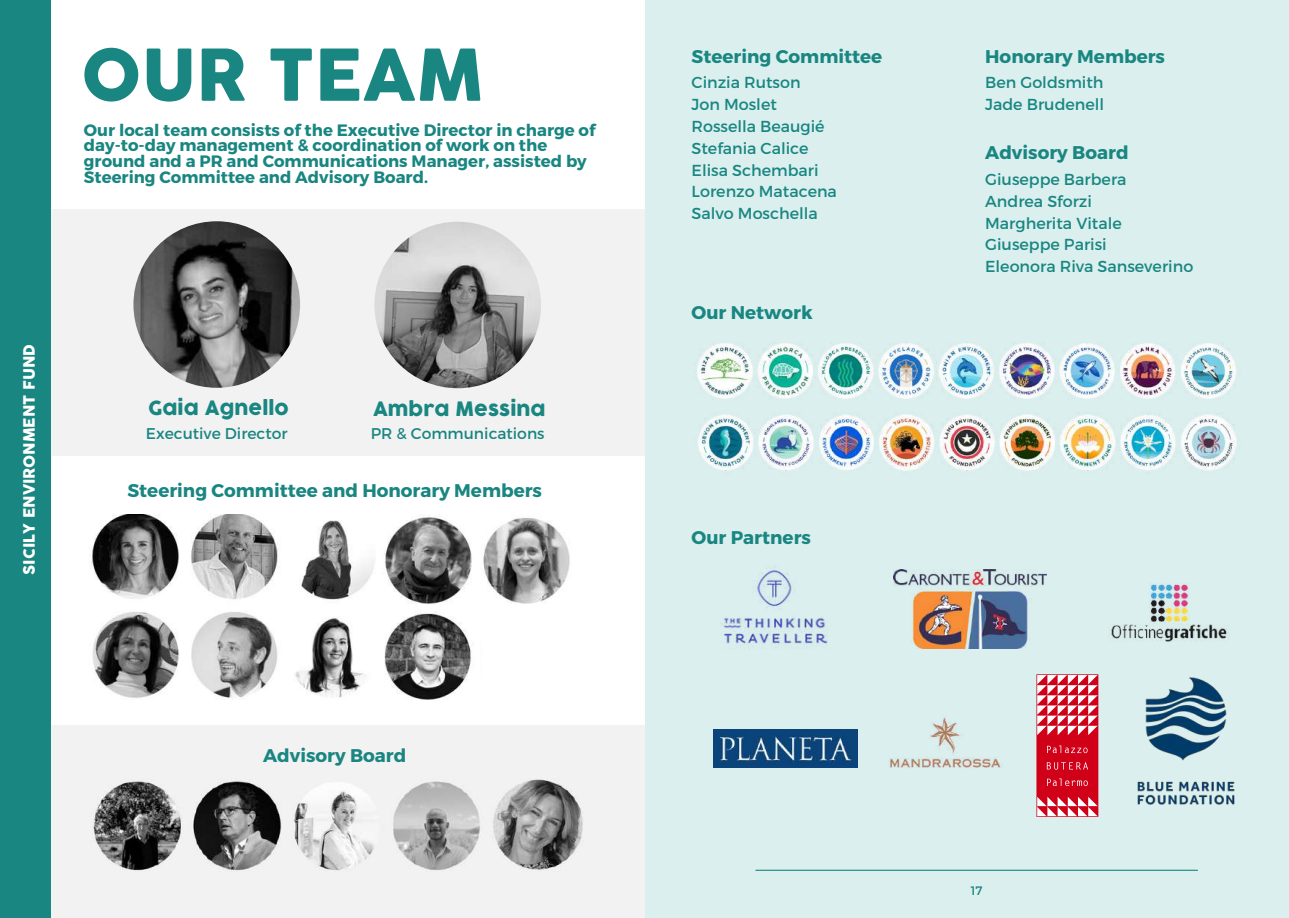
<style>
.page{position:relative;width:1289px;height:918px;background:#fff}
.page>*{position:absolute;margin:0;border:0;box-sizing:border-box;transform-origin:0 0}
.t1{font:70.35px "COCOGOOSE";color:#198681}
.t2{font:19.35px "COCOGOOSE";color:#198681}
.t3{font:700 18.3px "Montserrat";color:#198681}
.t4{font:700 16.5px/15.8px "Montserrat";color:#198681}
.t5{font:15.9px/21.8px "Montserrat";color:#198681}
.t6{font:15.6px "Montserrat";color:#198681}
.t7{font:15.3px "COCOGOOSE";color:#fff}
.t8{font:12.3px "Montserrat";color:#198681}
</style>
<div class="page">
<div style="left:0;top:0;width:1288px;height:918px;background:#daefee"></div>
<div style="left:0;top:0;width:644px;height:918px;background:#fff"></div>
<div style="left:43px;top:209px;width:601px;height:246px;background:#f2f2f2"></div>
<div style="left:43px;top:725px;width:601px;height:193px;background:#f2f2f2"></div>
<img style="left:133px;top:221px;width:167px;height:167px;border-radius:50%">
<img style="left:374px;top:222px;width:167px;height:166px;border-radius:50%">
<hr style="left:755px;top:870px;width:442px;height:1px;background:#198681">
<img style="left:92px;top:781px;width:388px;height:90px">
<img style="left:493px;top:779px;width:90px;height:92px">
<div style="left:0;top:0;width:51px;height:918px;background:#198681"></div>
<img style="left:721px;top:570px;width:107px;height:77px">
<img style="left:893px;top:570px;width:153px;height:78px">
<img style="left:1111px;top:584px;width:118px;height:58px">
<svg style="left:1036px;top:674px;width:62px;height:142px;background:#dc4759"></svg>
<img style="left:1137px;top:678px;width:96px;height:127px">
<img style="left:91px;top:515px;width:284px;height:183px">
<img style="left:384px;top:517px;width:88px;height:87px">
<img style="left:384px;top:612px;width:88px;height:88px">
<img style="left:483px;top:518px;width:87px;height:86px">
<img style="left:697px;top:342px;width:540px;height:129px">
<img style="left:890px;top:717px;width:111px;height:51px">
<img style="left:713px;top:730px;width:144px;height:38px">
<h1 class="t1" style="left:81px;top:27px;width:404px">OUR TEAM</h1>
<p class="t4" style="left:84px;top:121px;width:513px">Our local team consists of the Executive Director in charge of day-to-day management &amp; coordination of work on the ground and a PR and Communications Manager, assisted by Steering Committee and Advisory Board.</p>
<p class="t7" style="left:19px;top:575px;width:232px;rotate:-90deg">SICILY ENVIRONMENT FUND</p>
<p class="t2" style="left:148px;top:395px;width:142px">Gaia Agnello</p>
<p class="t6" style="left:146px;top:423px;width:143px">Executive Director</p>
<p class="t2" style="left:373px;top:396px;width:174px">Ambra Messina</p>
<p class="t6" style="left:371px;top:423px;width:175px">PR &amp; Communications</p>
<p class="t3" style="left:127px;top:478px;width:416px">Steering Committee and Honorary Members</p>
<p class="t3" style="left:263px;top:744px;width:145px">Advisory Board</p>
<p class="t3" style="left:691px;top:44px;width:192px">Steering Committee</p>
<p class="t5" style="left:691px;top:71px;width:147px">Cinzia Rutson<br>Jon Moslet<br>Rossella Beaugié<br>Stefania Calice<br>Elisa Schembari<br>Lorenzo Matacena<br>Salvo Moschella</p>
<p class="t3" style="left:691px;top:301px;width:123px">Our Network</p>
<p class="t3" style="left:691px;top:525px;width:121px">Our Partners</p>
<p class="t3" style="left:985px;top:44px;width:181px">Honorary Members</p>
<p class="t5" style="left:985px;top:71px;width:120px">Ben Goldsmith<br>Jade Brudenell</p>
<p class="t3" style="left:985px;top:141px;width:145px">Advisory Board</p>
<p class="t5" style="left:985px;top:168px;width:209px">Giuseppe Barbera<br>Andrea Sforzi<br>Margherita Vitale<br>Giuseppe Parisi<br>Eleonora Riva Sanseverino</p>
<p class="t8" style="left:970px;top:883px;width:13px">17</p>
</div>
